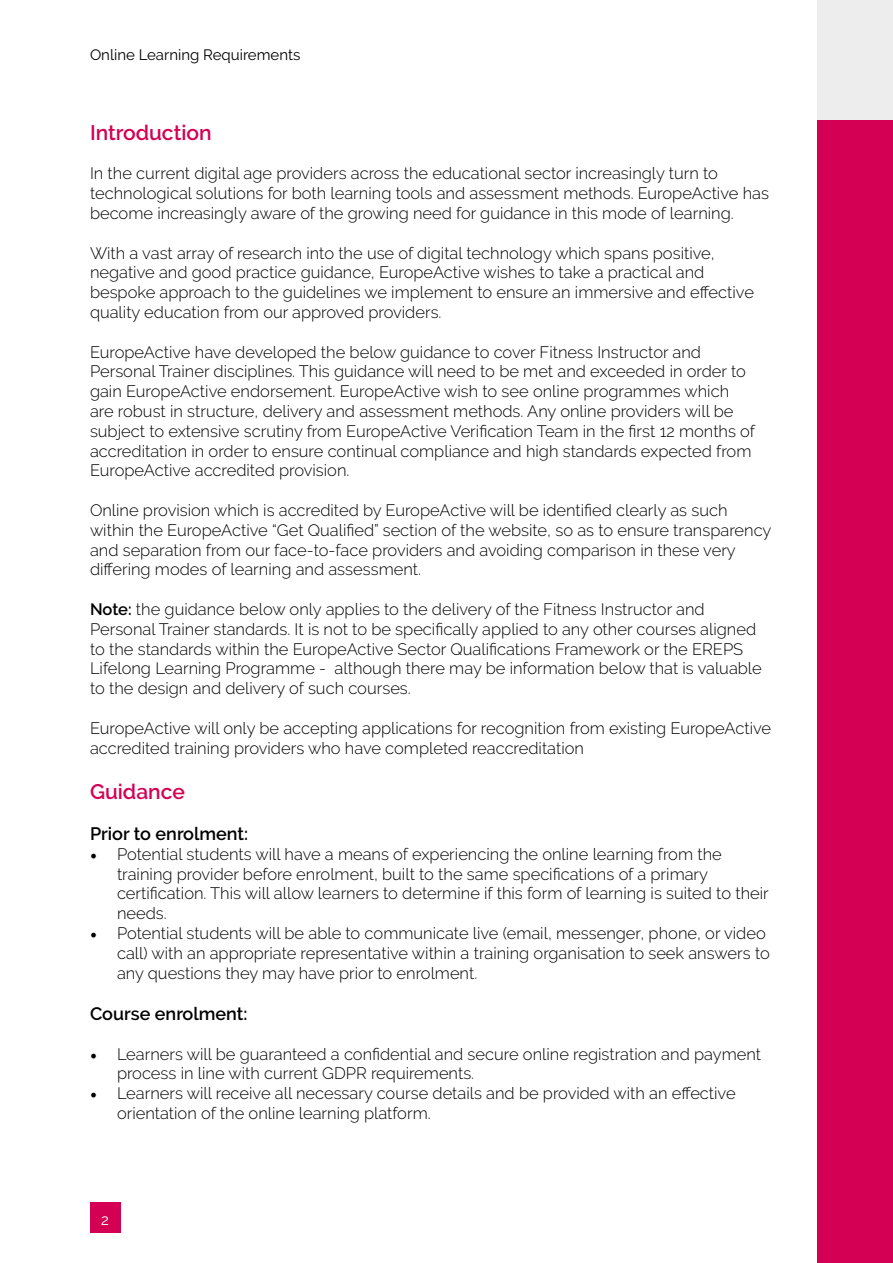
<style>
.page{position:relative;width:893px;height:1263px;background:#fff}
.page>*{position:absolute;margin:0;border:0;box-sizing:border-box;transform-origin:0 0}
.t1{font:600 21px "Raleway";color:#d40054}
.t2{font:600 18px "Raleway";color:#000}
.t3{font:300 16.5px/19.8px "Raleway";color:#000}
.t4{font:15px "Raleway";color:#000}
.t5{font:15px "Raleway";color:#fff}
.s1{font-weight:600}
.s2{font-family:"Minion Pro";font-weight:400;font-size:18px}
</style>
<div class="page">
<div style="left:818px;top:120px;width:75px;height:1143px;background:#d40054"></div>
<div style="left:90px;top:1203px;width:30px;height:30px;background:#d40054"></div>
<div style="left:818px;top:0;width:75px;height:120px;background:#ededed"></div>
<p class="t4" style="left:90px;top:46px;width:212px">Online Learning Requirements</p>
<p class="t1" style="left:90px;top:120px;width:123px">Introduction</p>
<p class="t3" style="left:90px;top:164px;width:680px">In the current digital age providers across the educational sector increasingly turn to technological solutions for both learning tools and assessment methods. EuropeActive has become increasingly aware of the growing need for guidance in this mode of learning.</p>
<p class="t3" style="left:90px;top:243px;width:665px">With a vast array of research into the use of digital technology which spans positive, negative and good practice guidance, EuropeActive wishes to take a practical and bespoke approach to the guidelines we implement to ensure an immersive and effective quality education from our approved providers.</p>
<p class="t3" style="left:90px;top:342px;width:667px">EuropeActive have developed the below guidance to cover Fitness Instructor and Personal Trainer disciplines. This guidance will need to be met and exceeded in order to gain EuropeActive endorsement. EuropeActive wish to see online programmes which are robust in structure, delivery and assessment methods. Any online providers will be subject to extensive scrutiny from EuropeActive Verification Team in the first 12 months of accreditation in order to ensure continual compliance and high standards expected from EuropeActive accredited provision.</p>
<p class="t3" style="left:90px;top:500px;width:683px">Online provision which is accredited by EuropeActive will be identified clearly as such within the EuropeActive “Get Qualified” section of the website, so as to ensure transparency and separation from our face-to-face providers and avoiding comparison in these very differing modes of learning and assessment.</p>
<p class="t3" style="left:90px;top:599px;width:673px"><span class="s1">Note:</span> the guidance below only applies to the delivery of the Fitness Instructor and Personal Trainer standards. It is not to be specifically applied to any other courses aligned to the standards within the EuropeActive Sector Qualifications Framework or the EREPS Lifelong Learning Programme - although there may be information below that is valuable to the design and delivery of such courses.</p>
<p class="t3" style="left:90px;top:718px;width:683px">EuropeActive will only be accepting applications for recognition from existing EuropeActive accredited training providers who have completed reaccreditation</p>
<p class="t1" style="left:90px;top:779px;width:96px">Guidance</p>
<p class="t2" style="left:90px;top:823px;width:160px">Prior to enrolment:</p>
<p class="t3" style="left:117px;top:844px;width:653px;text-indent:-27px"><span class="s2">•</span> Potential students will have a means of experiencing the online learning from the training provider before enrolment, built to the same specifications of a primary certification. This will allow learners to determine if this form of learning is suited to their needs.</p>
<p class="t3" style="left:117px;top:923px;width:654px;text-indent:-27px"><span class="s2">•</span> Potential students will be able to communicate live (email, messenger, phone, or video call) with an appropriate representative within a training organisation to seek answers to any questions they may have prior to enrolment.</p>
<p class="t2" style="left:90px;top:1003px;width:159px">Course enrolment:</p>
<p class="t3" style="left:117px;top:1044px;width:646px;text-indent:-27px"><span class="s2">•</span> Learners will be guaranteed a confidential and secure online registration and payment process in line with current GDPR requirements.</p>
<p class="t3" style="left:117px;top:1083px;width:620px;text-indent:-27px"><span class="s2">•</span> Learners will receive all necessary course details and be provided with an effective orientation of the online learning platform.</p>
<p class="t5" style="left:101px;top:1211px;width:9px">2</p>
</div>
